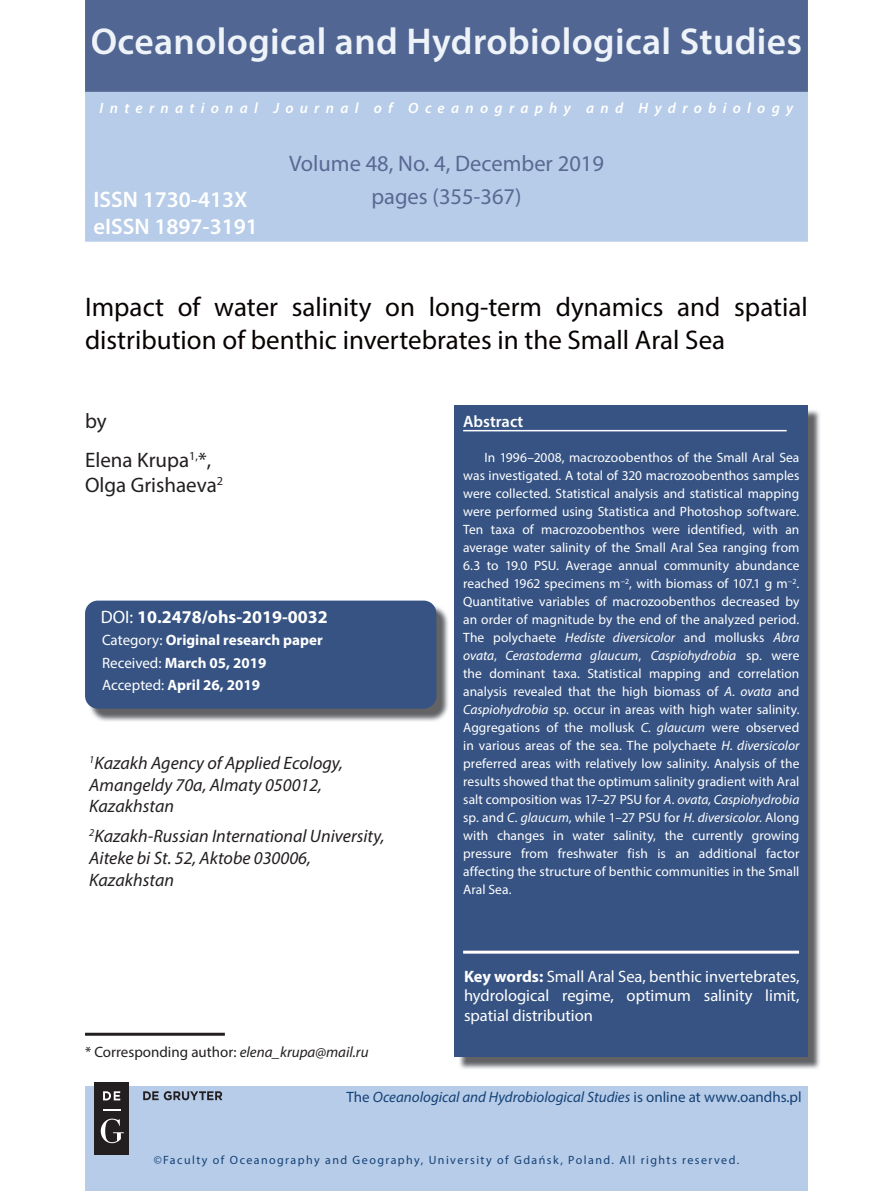
<style>
.page{position:relative;width:893px;height:1191px;background:#fff}
.page>*{position:absolute;margin:0;border:0;box-sizing:border-box;transform-origin:0 0}
.t1{font:600 37.5px "Myriad Pro";letter-spacing:.01em;color:#eef3f9}
.t2{font:27px/32.4px "Myriad Pro";color:#080302}
.t3{font:22.5px "Myriad Pro";color:#596994}
.t4{font:600 22.5px/27px "Myriad Pro";color:#fff}
.t5{font:21px/25.2px "Myriad Pro";color:#231f20}
.t6{font:italic 18px/21.6px "Myriad Pro";color:#231f20}
.t7{font:700 18px "Myriad Pro";color:#fff}
.t8{font:16.5px/19.8px "Myriad Pro";color:#fff;text-align:justify}
.t9{font:600 16.5px "Myriad Pro";color:#fff}
.t10{font:700 15px/22.5px "Myriad Pro";color:#fff}
.t11{font:italic 15px "Myriad Pro";color:#144176}
.t12{font:italic 600 15px "Myriad Pro";letter-spacing:.42em;color:#fff}
.t13{font:15px "Myriad Pro";color:#231f20}
.t14{font:13.5px/18px "Myriad Pro";letter-spacing:.005em;color:#fff;text-align:justify}
.t15{font:12px "Myriad Pro";letter-spacing:.12em;color:#144176}
.s1{font-weight:400}
.s2{font-style:italic}
.s3{font-weight:700}
.s4{font-style:normal}
</style>
<div class="page">
<div style="left:85px;top:1086px;width:723px;height:105px;background:#b7cce8"></div>
<div style="left:85px;top:92px;width:723px;height:150px;background:#b7cce8"></div>
<div style="left:85px;top:0;width:723px;height:92px;background:#516693"></div>
<div style="left:92px;top:27px;width:709px;height:35px;background:#516693"></div>
<hr style="left:85px;top:1032px;width:140px;height:3px;background:#231f20">
<img style="left:89px;top:604px;width:359px;height:117px">
<div style="left:85px;top:600px;width:351px;height:108px;background:#365383;border-radius:13px"></div>
<img style="left:459px;top:410px;width:361px;height:659px">
<div style="left:455px;top:405px;width:353px;height:652px;background:#365383"></div>
<hr style="left:463px;top:430px;width:324px;height:1px;background:#fff">
<div style="left:94px;top:1082px;width:35px;height:73px;background:#231f20"></div>
<svg style="left:103px;top:1109px;width:17px;height:1px"></svg>
<svg style="left:103px;top:1091px;width:17px;height:9px"></svg>
<svg style="left:101px;top:1118px;width:23px;height:25px"></svg>
<svg style="left:143px;top:1091px;width:79px;height:9px"></svg>
<hr style="left:463px;top:950px;width:336px;height:3px;background:#fff">
<h1 class="t1" style="left:91px;top:17px;width:713px">Oceanological and Hydrobiological Studies</h1>
<p class="t12" style="left:100px;top:99px;width:695px">International Journal of Oceanography and Hydrobiology</p>
<h3 class="t4" style="left:94px;top:185px;width:166px">ISSN 1730-413X eISSN 1897-3191</h3>
<h3 class="t3" style="left:289px;top:150px;width:316px">Volume 48, No. 4, December 2019</h3>
<h3 class="t3" style="left:371px;top:182px;width:152px">pages (355-367)</h3>
<h2 class="t2" style="left:85px;top:290px;width:724px">Impact of water salinity on long-term dynamics and spatial distribution of benthic invertebrates in the Small Aral Sea</h2>
<h3 class="t5" style="left:85px;top:408px;width:23px">by</h3>
<h3 class="t5" style="left:85px;top:446px;width:140px">Elena Krupa<sup>1,</sup>*,<br>Olga Grishaeva<sup>2</sup></h3>
<h3 class="t7" style="left:101px;top:605px;width:229px"><span class="s1">DOI:</span> 10.2478/ohs-2019-0032</h3>
<p class="t10" style="left:102px;top:628px;width:222px"><span class="s1">Category:</span> Original research paper<br><span class="s1">Received:</span> March 05, 2019<br><span class="s1">Accepted:</span> April 26, 2019</p>
<h3 class="t6" style="left:89px;top:752px;width:255px"><sup>1</sup>Kazakh Agency of Applied Ecology,<br>Amangeldy 70a, Almaty 050012,<br>Kazakhstan</h3>
<h3 class="t6" style="left:89px;top:825px;width:297px"><sup>2</sup>Kazakh-Russian International University,<br>Aiteke bi St. 52, Aktobe 030006,<br>Kazakhstan</h3>
<p class="t13" style="left:85px;top:1042px;width:285px">* Corresponding author: <span class="s2">elena_krupa@mail.ru</span></p>
<p class="t9" style="left:463px;top:411px;width:62px">Abstract</p>
<p class="t14" style="left:463px;top:448px;width:338px;text-indent:21px">In 1996–2008, macrozoobenthos of the Small Aral Sea was investigated. A total of 320 macrozoobenthos samples were collected. Statistical analysis and statistical mapping were performed using Statistica and Photoshop software.<br>Ten taxa of macrozoobenthos were identified, with an average water salinity of the Small Aral Sea ranging from 6.3 to 19.0 PSU. Average annual community abundance reached 1962 specimens m<sup>−2</sup>, with biomass of 107.1 g m<sup>−2</sup>.<br>Quantitative variables of macrozoobenthos decreased by an order of magnitude by the end of the analyzed period.<br>The polychaete <span class="s2">Hediste diversicolor</span> and mollusks <span class="s2">Abra ovata</span>, <span class="s2">Cerastoderma glaucum</span>, <span class="s2">Caspiohydrobia</span> sp. were the dominant taxa. Statistical mapping and correlation analysis revealed that the high biomass of <span class="s2">A. ovata</span> and <span class="s2">Caspiohydrobia</span> sp. occur in areas with high water salinity.<br>Aggregations of the mollusk <span class="s2">C. glaucum</span> were observed in various areas of the sea. The polychaete <span class="s2">H. diversicolor </span>preferred areas with relatively low salinity. Analysis of the results showed that the optimum salinity gradient with Aral salt composition was 17–27 PSU for <span class="s2">A. ovata, Caspiohydrobia </span>sp. and <span class="s2">C. glaucum</span>, while 1–27 PSU for <span class="s2">H. diversicolor</span>. Along with changes in water salinity, the currently growing pressure from freshwater fish is an additional factor affecting the structure of benthic communities in the Small Aral Sea.</p>
<p class="t8" style="left:464px;top:965px;width:337px"><span class="s3">Key words:</span> Small Aral Sea, benthic invertebrates, hydrological regime, optimum salinity limit, spatial distribution</p>
<p class="t11" style="left:346px;top:1088px;width:457px"><span class="s4">The</span> Oceanological and Hydrobiological Studies <span class="s4">is online at www.oandhs.pl</span></p>
<p class="t15" style="left:154px;top:1152px;width:587px">©Faculty of Oceanography and Geography, University of Gdańsk, Poland. All rights reserved.</p>
</div>
